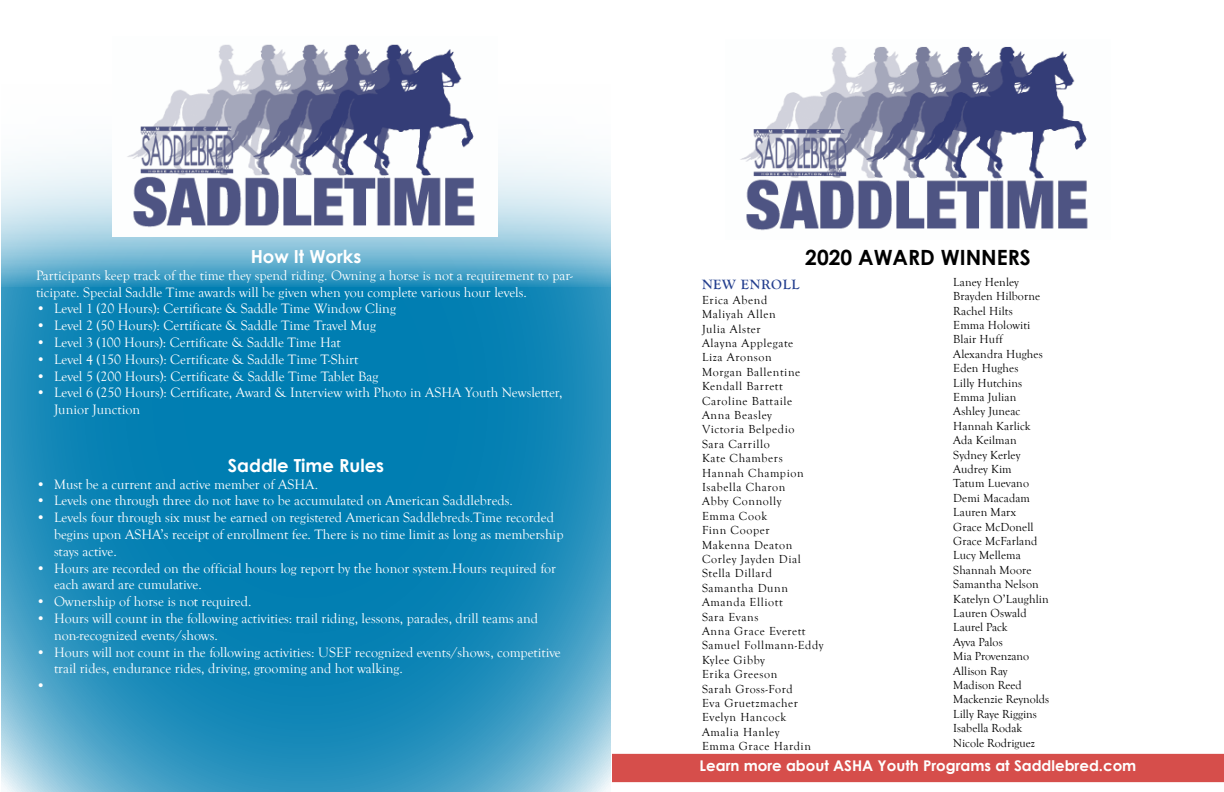
<style>
.page{position:relative;width:1224px;height:792px;background:#fff}
.page>*{position:absolute;margin:0;border:0;box-sizing:border-box;transform-origin:0 0}
.t1{font:700 21px "Century Gothic";color:#000}
.t2{font:700 18px "Century Gothic";color:#fff}
.t3{font:700 15px "Century Gothic";color:#fff}
.t4{font:14px/16.8px "Goudy Old Style T";color:#fff}
.t5{font:700 14px "Goudy Old Style T";letter-spacing:.05em;color:#25408f}
.t6{font:12px/14.4px "Goudy Old Style T";letter-spacing:.035em;color:#000}
.t7{font:12px/14.4px "Goudy Old Style T";letter-spacing:.01em;color:#000}
</style>
<div class="page">
<svg style="left:1px;top:288px;width:610px;height:504px;background:#188ab9"></svg>
<svg style="left:1px;top:156px;width:610px;height:132px;background:#91c7dd"></svg>
<img style="left:112px;top:44px;width:386px;height:193px">
<img style="left:740px;top:46px;width:348px;height:185px">
<div style="left:612px;top:754px;width:611px;height:28px;background:#d64e4b"></div>
<p class="t2" style="left:251px;top:243px;width:112px">How It Works</p>
<p class="t4" style="left:36px;top:267px;width:538px">Participants keep track of the time they spend riding. Owning a horse is not a requirement to par&shy;ticipate. Special Saddle Time awards will be given when you complete various hour levels.</p>
<p class="t4" style="left:36px;top:301px;width:361px">• Level 1 (20 Hours): Certificate &amp; Saddle Time Window Cling</p>
<p class="t4" style="left:36px;top:318px;width:341px">• Level 2 (50 Hours): Certificate &amp; Saddle Time Travel Mug</p>
<p class="t4" style="left:36px;top:334px;width:306px">• Level 3 (100 Hours): Certificate &amp; Saddle Time Hat</p>
<p class="t4" style="left:36px;top:351px;width:324px">• Level 4 (150 Hours): Certificate &amp; Saddle Time T-Shirt</p>
<p class="t4" style="left:36px;top:368px;width:344px">• Level 5 (200 Hours): Certificate &amp; Saddle Time Tablet Bag</p>
<p class="t4" style="left:54px;top:385px;width:510px;text-indent:-18px">• Level 6 (250 Hours): Certificate, Award &amp; Interview with Photo in ASHA Youth Newsletter,<br>Junior Junction</p>
<p class="t2" style="left:228px;top:452px;width:158px">Saddle Time Rules</p>
<p class="t4" style="left:36px;top:476px;width:284px">• Must be a current and active member of ASHA.</p>
<p class="t4" style="left:36px;top:493px;width:478px">• Levels one through three do not have to be accumulated on American Saddlebreds.</p>
<p class="t4" style="left:54px;top:510px;width:511px;text-indent:-18px">• Levels four through six must be earned on registered American Saddlebreds.Time recorded begins upon ASHA’s receipt of enrollment fee. There is no time limit as long as membership stays active.</p>
<p class="t4" style="left:54px;top:560px;width:504px;text-indent:-18px">• Hours are recorded on the official hours log report by the honor system.Hours required for each award are cumulative.</p>
<p class="t4" style="left:36px;top:594px;width:217px">• Ownership of horse is not required.</p>
<p class="t4" style="left:54px;top:610px;width:486px;text-indent:-18px">• Hours will count in the following activities: trail riding, lessons, parades, drill teams and non-recognized events/shows.</p>
<p class="t4" style="left:36px;top:644px;width:526px">• Hours will not count in the following activities: USEF recognized events/shows, competitive</p>
<p class="t4" style="left:54px;top:661px;width:350px">trail rides, endurance rides, driving, grooming and hot walking.</p>
<p class="t4" style="left:36px;top:678px;width:11px">•</p>
<h1 class="t1" style="left:805px;top:242px;width:227px">2020 AWARD WINNERS</h1>
<p class="t5" style="left:702px;top:277px;width:99px">NEW ENROLL</p>
<p class="t6" style="left:702px;top:293px;width:123px">Erica Abend<br>Maliyah Allen<br>Julia Alster<br>Alayna Applegate<br>Liza Aronson<br>Morgan Ballentine<br>Kendall Barrett<br>Caroline Battaile<br>Anna Beasley<br>Victoria Belpedio<br>Sara Carrillo<br>Kate Chambers<br>Hannah Champion<br>Isabella Charon<br>Abby Connolly<br>Emma Cook<br>Finn Cooper<br>Makenna Deaton<br>Corley Jayden Dial<br>Stella Dillard<br>Samantha Dunn<br>Amanda Elliott<br>Sara Evans<br>Anna Grace Everett<br>Samuel Follmann-Eddy<br>Kylee Gibby<br>Erika Greeson<br>Sarah Gross-Ford<br>Eva Gruetzmacher<br>Evelyn Hancock<br>Amalia Hanley<br>Emma Grace Hardin</p>
<p class="t7" style="left:953px;top:275px;width:97px">Laney Henley<br>Brayden Hilborne<br>Rachel Hilts<br>Emma Holowiti<br>Blair Huff<br>Alexandra Hughes<br>Eden Hughes<br>Lilly Hutchins<br>Emma Julian<br>Ashley Juneac<br>Hannah Karlick<br>Ada Keilman<br>Sydney Kerley<br>Audrey Kim<br>Tatum Luevano<br>Demi Macadam<br>Lauren Marx<br>Grace McDonell<br>Grace McFarland<br>Lucy Mellema<br>Shannah Moore<br>Samantha Nelson<br>Katelyn O’Laughlin<br>Lauren Oswald<br>Laurel Pack<br>Ayva Palos<br>Mia Provenzano<br>Allison Ray<br>Madison Reed<br>Mackenzie Reynolds<br>Lilly Raye Riggins<br>Isabella Rodak<br>Nicole Rodriguez</p>
<p class="t3" style="left:700px;top:755px;width:438px">Learn more about ASHA Youth Programs at Saddlebred.com</p>
</div>
